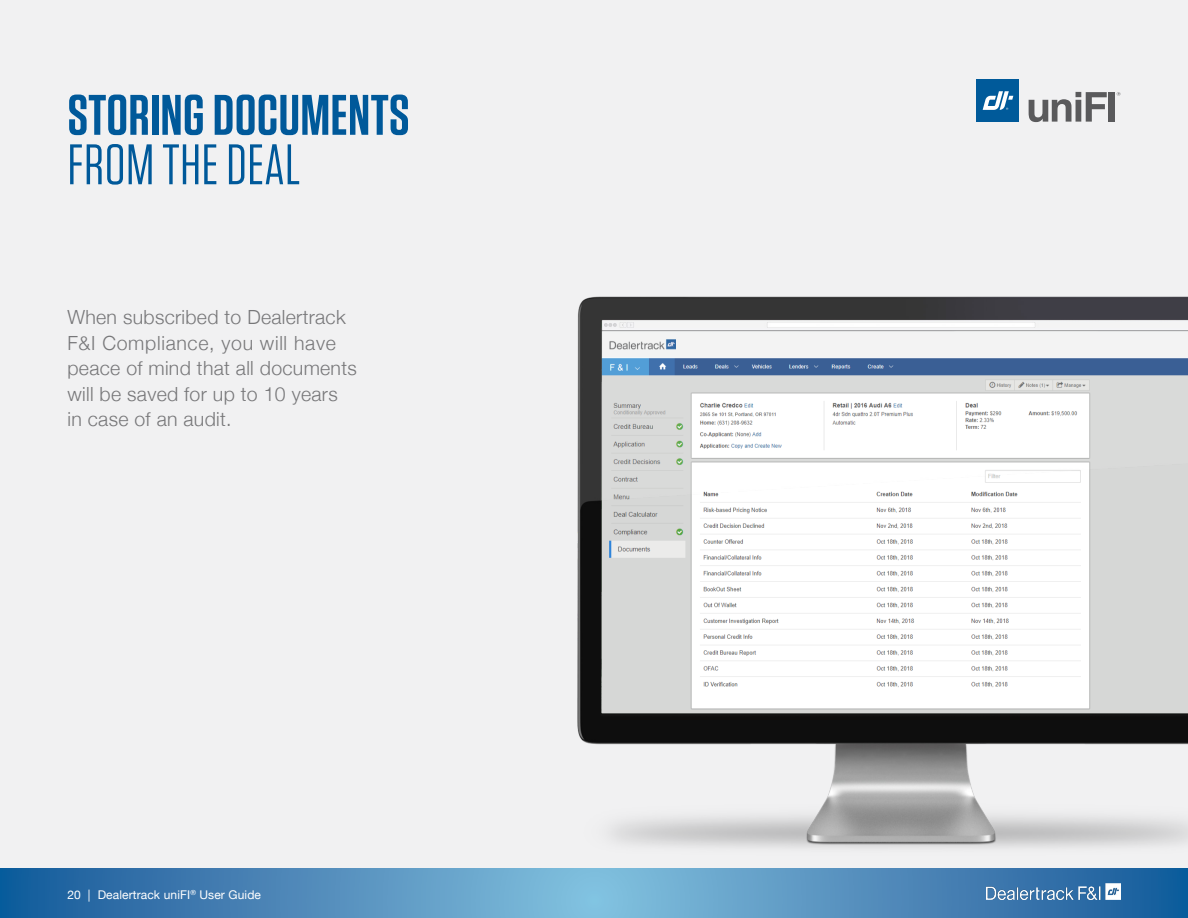
<style>
.page{position:relative;width:1188px;height:918px;background:#f1f1f2}
.page>*{position:absolute;margin:0;border:0;box-sizing:border-box;transform-origin:0 0}
.t1{font:600 57px "Tungsten";letter-spacing:.01em;color:#00599a}
.t2{font:57px "Tungsten";letter-spacing:.01em;color:#00599a}
.t3{font:300 19.5px/25.5px "Helvetica Neue";letter-spacing:.015em;color:#777779}
.t4{font:12px "Helvetica Neue";letter-spacing:.01em;color:#fff}
</style>
<div class="page">
<svg style="left:0;top:869px;width:1188px;height:49px;background:#4e8cbb"></svg>
<img style="left:986px;top:884px;width:134px;height:16px">
<div style="left:976px;top:80px;width:43px;height:42px;background:#005a9a"></div>
<svg style="left:983px;top:91px;width:30px;height:19px"></svg>
<svg style="left:1029px;top:92px;width:78px;height:30px"></svg>
<div style="left:1108px;top:92px;width:6px;height:30px;background:#5a5a5c"></div>
<svg style="left:1117px;top:92px;width:3px;height:4px"></svg>
<img style="left:577px;top:296px;width:611px;height:552px">
<h1 class="t1" style="left:68px;top:85px;width:344px">STORING DOCUMENTS</h1>
<h1 class="t2" style="left:68px;top:135px;width:234px">FROM THE DEAL</h1>
<p class="t3" style="left:68px;top:303px;width:291px">When subscribed to Dealertrack<br>F&amp;I Compliance, you will have peace of mind that all documents will be saved for up to 10 years in case of an audit.</p>
<p class="t4" style="left:68px;top:886px;width:195px">20 | Dealertrack uniFI<sup>®</sup> User Guide</p>
</div>
